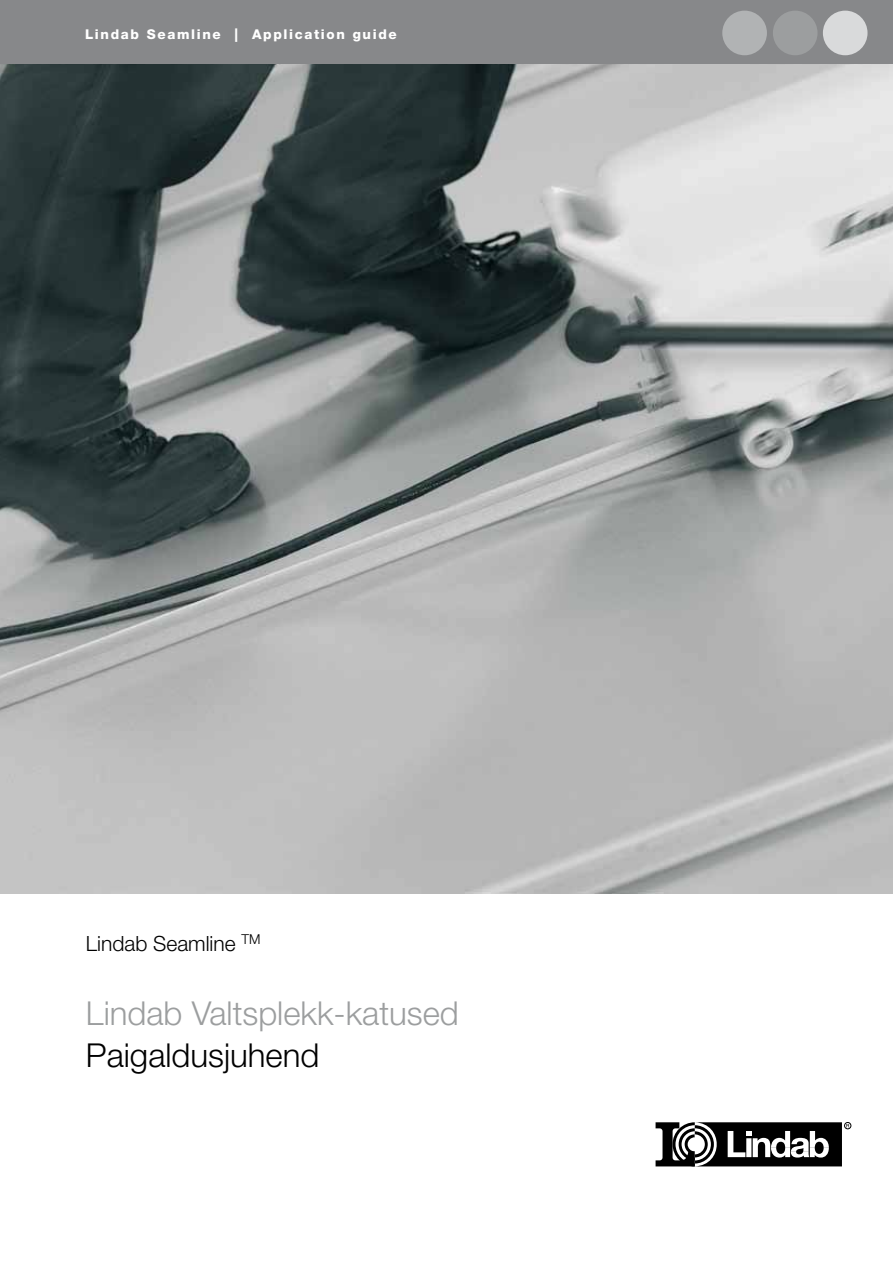
<style>
.page{position:relative;width:893px;height:1263px;background:#fff}
.page>*{position:absolute;margin:0;border:0;box-sizing:border-box;transform-origin:0 0}
.t1{font:300 33px "Helvetica Neue LT Pro";color:#9c9e9f}
.t2{font:300 33px "Helvetica Neue LT Pro";color:#000}
.t3{font:300 21px "Helvetica Neue LT Pro";color:#000}
.t4{font:800 13.5px "Helvetica Neue LT Pro";letter-spacing:.12em;color:#fff}
</style>
<div class="page">
<img style="left:0;top:64px;width:893px;height:829px">
<div style="left:0;top:0;width:893px;height:64px;background:#87888a"></div>
<div style="left:722px;top:11px;width:45px;height:44px;background:#b1b3b4;border-radius:50%"></div>
<div style="left:773px;top:11px;width:44px;height:44px;background:#9c9e9f;border-radius:50%"></div>
<div style="left:823px;top:11px;width:44px;height:44px;background:#d9dadb;border-radius:50%"></div>
<div style="left:844px;top:1122px;width:7px;height:7px;border:1px solid #000;border-radius:50%"></div>
<svg style="left:656px;top:1122px;width:193px;height:44px"></svg>
<p class="t4" style="left:85px;top:27px;width:313px">Lindab Seamline | Application guide</p>
<h2 class="t3" style="left:86px;top:930px;width:176px">Lindab Seamline <sup>TM</sup></h2>
<h1 class="t1" style="left:86px;top:993px;width:374px">Lindab Valtsplekk-katused</h1>
<h1 class="t2" style="left:86px;top:1035px;width:235px">Paigaldusjuhend</h1>
</div>
